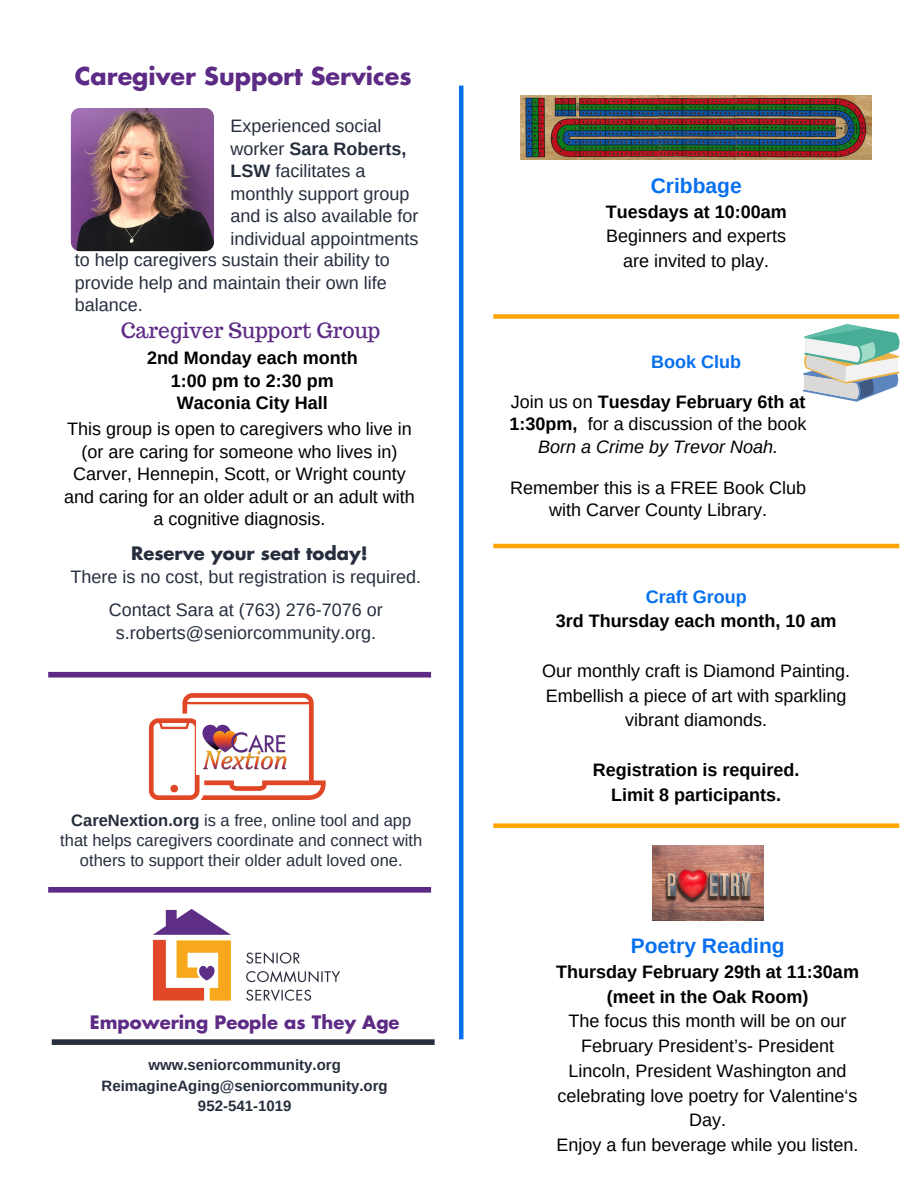
<style>
.page{position:relative;width:918px;height:1188px;background:#fff}
.page>*{position:absolute;margin:0;border:0;box-sizing:border-box;transform-origin:0 0}
.t1{font:700 24px "Futura LT Pro";color:#5d2b85}
.t2{font:700 21px "Arimo";color:#0770ef}
.t3{font:21px "Trocchi";color:#5d2b85}
.t4{font:18px/24.8px "Arimo";color:#000;text-align:center}
.t5{font:18px/22.5px "Arimo";color:#262e3d}
.t6{font:700 18px/22.5px "Arimo";color:#000;text-align:center}
.t7{font:700 18px "Futura LT Pro";color:#5d2b85}
.t8{font:italic 18px "Arimo";color:#000}
.t9{font:700 18px "Futura LT Pro";color:#262e3d}
.t10{font:700 18px "Arimo";color:#0770ef}
.t11{font:16.5px/20.2px "Arimo";color:#262e3d;text-align:center}
.t12{font:700 15px "Arimo";color:#262e3d}
.s1{font-weight:700}
.s2{color:#0770ef}
</style>
<div class="page">
<hr style="left:459px;top:86px;width:4px;height:953px;background:#0770ef">
<svg style="left:803px;top:324px;width:97px;height:78px"></svg>
<img style="left:71px;top:108px;width:143px;height:143px;border-radius:9px">
<svg style="left:149px;top:693px;width:177px;height:107px"></svg>
<img style="left:197px;top:718px;width:94px;height:57px">
<div style="left:48px;top:887px;width:383px;height:6px;background:#5d2b85"></div>
<img style="left:152px;top:909px;width:188px;height:92px">
<div style="left:52px;top:1039px;width:383px;height:6px;background:#262e3d"></div>
<div style="left:48px;top:672px;width:383px;height:6px;background:#5d2b85"></div>
<img style="left:521px;top:95px;width:351px;height:64px">
<img style="left:652px;top:846px;width:112px;height:74px">
<div style="left:493px;top:314px;width:406px;height:5px;background:#fea500"></div>
<hr style="left:493px;top:544px;width:406px;height:4px;background:#fea500">
<div style="left:493px;top:823px;width:406px;height:5px;background:#fea500"></div>
<h3 class="t1" style="left:75px;top:66px;width:338px">Caregiver Support Services</h3>
<p class="t5" style="left:230px;top:115px;width:190px">Experienced social worker <span class="s1">Sara Roberts,<br>LSW</span> facilitates a monthly support group and is also available for individual appointments</p>
<h4 class="t5" style="left:75px;top:249px;width:316px">to help caregivers sustain their ability to provide help and maintain their own life balance.</h4>
<p class="t3" style="left:121px;top:317px;width:261px">Caregiver Support Group</p>
<p class="t6" style="left:147px;top:347px;width:212px">2nd Monday each month<br>1:00 pm to 2:30 pm<br>Waconia City Hall</p>
<p class="t4" style="left:64px;top:418px;width:352px;line-height:22.5px">This group is open to caregivers who live in (or are caring for someone who lives in)<br>Carver, Hennepin, Scott, or Wright county and caring for an older adult or an adult with a cognitive diagnosis.</p>
<h3 class="t9" style="left:131px;top:545px;width:238px">Reserve your seat today!</h3>
<h4 class="t5" style="left:70px;top:565px;width:352px">There is no cost, but registration is required.</h4>
<p class="t5" style="left:109px;top:599px;width:275px;text-align:center">Contact Sara at (763) 276-7076 or s.roberts@seniorcommunity.org.</p>
<h4 class="t11" style="left:60px;top:810px;width:364px"><span class="s1">CareNextion.org</span> is a free, online tool and app that helps caregivers coordinate and connect with others to support their older adult loved one.</h4>
<p class="t7" style="left:90px;top:1014px;width:311px">Empowering People as They Age</p>
<h4 class="t12" style="left:148px;top:1057px;width:194px">www.seniorcommunity.org</h4>
<p class="t12" style="left:102px;top:1077px;width:288px">ReimagineAging@seniorcommunity.org</p>
<p class="t12" style="left:198px;top:1097px;width:95px">952-541-1019</p>
<h4 class="t2" style="left:651px;top:174px;width:92px">Cribbage</h4>
<h4 class="t4" style="left:606px;top:199px;width:182px"><span class="s1">Tuesdays at 10:00am<br></span>Beginners and experts are invited to play.</h4>
<h4 class="t10" style="left:651px;top:351px;width:91px">Book Club</h4>
<h2 class="t4" style="left:510px;top:390px;width:299px;line-height:22.5px;text-align:left">Join us on <span class="s1">Tuesday February 6th at<br>1:30pm,</span> for a discussion of the book</h2>
<h3 class="t8" style="left:538px;top:436px;width:241px">Born a Crime by Trevor Noah.</h3>
<h3 class="t4" style="left:510px;top:476px;width:297px;line-height:22.5px">Remember this is a FREE Book Club with Carver County Library.</h3>
<h3 class="t6" style="left:556px;top:584px;width:282px;line-height:24.8px"><span class="s2">Craft Group<br></span>3rd Thursday each month, 10 am</h3>
<h4 class="t4" style="left:542px;top:658px;width:309px">Our monthly craft is Diamond Painting.<br>Embellish a piece of art with sparkling vibrant diamonds.</h4>
<h3 class="t6" style="left:593px;top:757px;width:208px;line-height:24.8px">Registration is required.<br>Limit 8 participants.</h3>
<h4 class="t2" style="left:631px;top:934px;width:155px">Poetry Reading</h4>
<h4 class="t4" style="left:556px;top:959px;width:304px"><span class="s1">Thursday February 29th at 11:30am (meet in the Oak Room)<br></span>The focus this month will be on our<br>February President’s- President<br>Lincoln, President Washington and celebrating love poetry for Valentine‘s<br>Day.<br>Enjoy a fun beverage while you listen.</h4>
</div>
